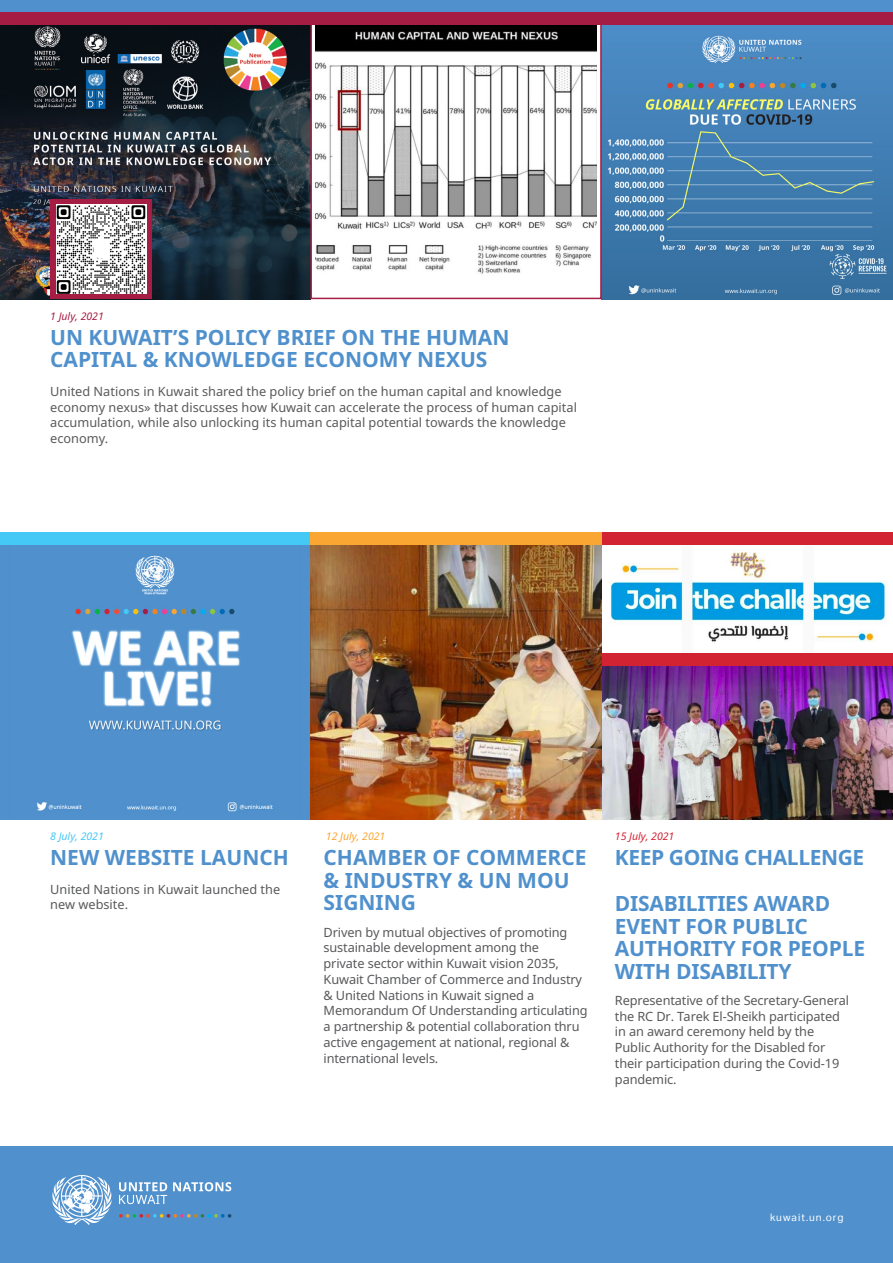
<style>
.page{position:relative;width:893px;height:1263px;background:#fff}
.page>*{position:absolute;margin:0;border:0;box-sizing:border-box;transform-origin:0 0}
.t1{font:700 21px/22.5px "Noto Sans";color:#5091cd}
.t2{font:700 21px/45.9px "Noto Sans";letter-spacing:-.02em;color:#5091cd}
.t3{font:13.65px "Times New Roman";color:#000}
.t4{font:12.75px/15.8px "Noto Sans";letter-spacing:-.01em;color:#58595b}
.t5{font:italic 10.5px "Noto Sans";color:#d22333}
.t6{font:italic 10.5px "Noto Sans";color:#faa633}
.t7{font:italic 10.5px "Noto Sans";color:#44c8f5}
.t8{font:italic 10.5px "Noto Sans";color:#a61d44}
.t9{font:10.2px "Times New Roman";color:#000}
.t10{font:10.2px "Aktiv Grotesk";letter-spacing:.1em;color:#fff}
</style>
<div class="page">
<div style="left:0;top:1146px;width:893px;height:117px;background:#5091cd"></div>
<svg style="left:52px;top:1175px;width:60px;height:50px"></svg>
<svg style="left:119px;top:1214px;width:112px;height:3px"></svg>
<svg style="left:119px;top:1182px;width:48px;height:22px"></svg>
<svg style="left:173px;top:1182px;width:58px;height:9px"></svg>
<img style="left:610px;top:550px;width:276px;height:92px">
<img style="left:602px;top:665px;width:290px;height:154px">
<div style="left:0;top:545px;width:310px;height:274px;background:#5090cd"></div>
<img style="left:37px;top:555px;width:236px;height:257px">
<div style="left:602px;top:533px;width:291px;height:12px;background:#d22333"></div>
<div style="left:602px;top:653px;width:291px;height:12px;background:#d22333"></div>
<div style="left:0;top:533px;width:310px;height:12px;background:#44c8f5"></div>
<div style="left:0;top:0;width:893px;height:12px;background:#5091cd"></div>
<img style="left:310px;top:545px;width:292px;height:274px">
<img style="left:315px;top:25px;width:282px;height:249px">
<img style="left:0;top:25px;width:310px;height:274px">
<img style="left:602px;top:25px;width:290px;height:274px">
<div style="left:0;top:12px;width:893px;height:13px;background:#a61d44"></div>
<div style="left:310px;top:533px;width:292px;height:12px;background:#faa633"></div>
<div style="left:310px;top:19px;width:292px;height:280px;border:2px solid #a61d44"></div>
<hr style="left:892px;top:25px;width:1px;height:274px;background:#fde8a7">
<hr style="left:892px;top:299px;width:1px;height:246px;background:#40c7f4">
<img style="left:892px;top:665px;width:1px;height:154px">
<div style="left:51px;top:199px;width:101px;height:100px;background:#a61d44"></div>
<img style="left:56px;top:205px;width:90px;height:89px">
<svg style="left:93px;top:240px;width:16px;height:18px"></svg>
<p class="t8" style="left:50px;top:309px;width:55px">1 July, 2021</p>
<h1 class="t1" style="left:50px;top:325px;width:461px">UN KUWAIT’S POLICY BRIEF ON THE HUMAN<br>CAPITAL &amp; KNOWLEDGE ECONOMY NEXUS</h1>
<p class="t4" style="left:50px;top:383px;width:528px">United Nations in Kuwait shared the policy brief on the human capital and knowledge economy nexus» that discusses how Kuwait can accelerate the process of human capital accumulation, while also unlocking its human capital potential towards the knowledge economy.</p>
<p class="t3" style="left:250px;top:402px;width:75px">12 July, 2021</p>
<p class="t9" style="left:250px;top:418px;width:245px">Chamber of Commerce and Industry and UN MoU signing.</p>
<p class="t6" style="left:326px;top:829px;width:61px">12 July, 2021</p>
<p class="t7" style="left:50px;top:829px;width:55px">8 July, 2021</p>
<p class="t5" style="left:615px;top:829px;width:61px">15 July, 2021</p>
<h1 class="t1" style="left:324px;top:846px;width:264px">CHAMBER OF COMMERCE &amp; INDUSTRY &amp; UN MOU<br>SIGNING</h1>
<p class="t4" style="left:324px;top:924px;width:265px">Driven by mutual objectives of promoting sustainable development among the<br>private sector within Kuwait vision 2035, Kuwait Chamber of Commerce and Industry &amp; United Nations in Kuwait signed a Memorandum Of Understanding articulating a partnership &amp; potential collaboration thru active engagement at national, regional &amp; international levels.</p>
<h1 class="t2" style="left:615px;top:834px;width:251px">KEEP GOING CHALLENGE<br>DISABILITIES AWARD</h1>
<h1 class="t1" style="left:615px;top:914px;width:252px">EVENT FOR PUBLIC<br>AUTHORITY FOR PEOPLE<br>WITH DISABILITY</h1>
<p class="t4" style="left:615px;top:992px;width:236px">Representative of the Secretary-General the RC Dr. Tarek El-Sheikh participated in an award ceremony held by the Public Authority for the Disabled for their participation during the Covid-19 pandemic.</p>
<h1 class="t1" style="left:50px;top:846px;width:240px">NEW WEBSITE LAUNCH</h1>
<p class="t4" style="left:50px;top:881px;width:232px">United Nations in Kuwait launched the new website.</p>
<p class="t10" style="left:770px;top:1211px;width:75px">kuwait.un.org</p>
</div>
